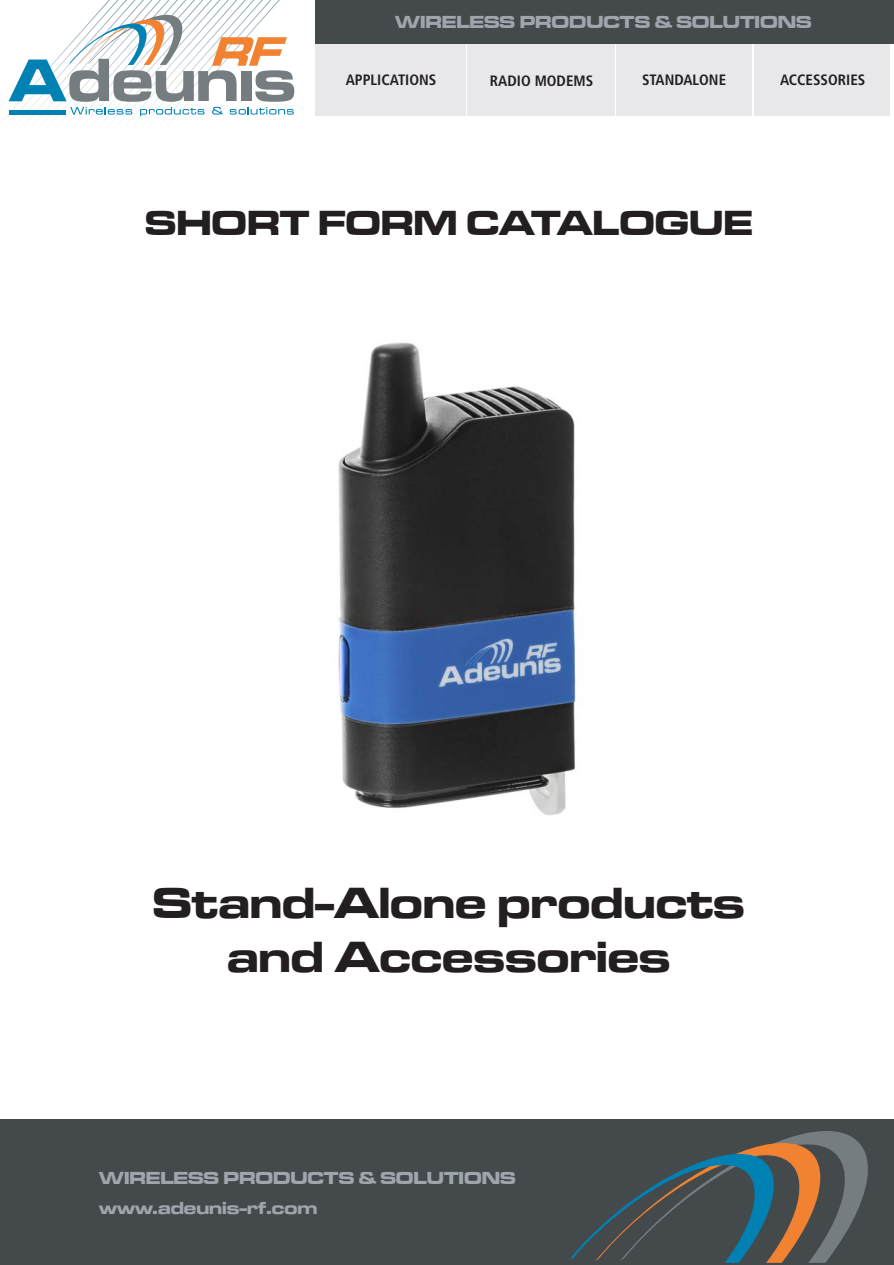
<style>
.page{position:relative;width:894px;height:1265px;background:#fff}
.page>*{position:absolute;margin:0;border:0;box-sizing:border-box;transform-origin:0 0}
.t1{font:45px/54px "ft 77";color:#231f20;text-align:center}
.t2{font:36px "ft 77";color:#231f20}
.t3{font:18px/30px "ft 77";color:#9ea5ac}
.t4{font:700 condensed 15px "Frutiger LT";color:#231f20}
</style>
<div class="page">
<img style="left:338px;top:342px;width:238px;height:473px">
<div style="left:0;top:1118px;width:894px;height:146px;background:#444a4b"></div>
<svg style="left:570px;top:1131px;width:298px;height:131px"></svg>
<div style="left:315px;top:0;width:579px;height:43px;background:#444a4b"></div>
<div style="left:315px;top:44px;width:151px;height:72px;background:#e8e8ea"></div>
<div style="left:467px;top:44px;width:148px;height:72px;background:#e8e8ea"></div>
<div style="left:616px;top:44px;width:136px;height:72px;background:#e8e8ea"></div>
<div style="left:754px;top:44px;width:135px;height:72px;background:#e8e8ea"></div>
<svg style="left:8px;top:0;width:287px;height:117px"></svg>
<p class="t3" style="left:395px;top:7px;width:418px">WIRELESS PRODUCTS &amp; SOLUTIONS</p>
<p class="t4" style="left:346px;top:71px;width:92px">APPLICATIONS</p>
<p class="t4" style="left:490px;top:72px;width:105px">RADIO MODEMS</p>
<p class="t4" style="left:642px;top:71px;width:86px">STANDALONE</p>
<p class="t4" style="left:780px;top:71px;width:87px">ACCESSORIES</p>
<h2 class="t2" style="left:145px;top:199px;width:608px">SHORT FORM CATALOGUE</h2>
<h1 class="t1" style="left:153px;top:876px;width:593px">Stand-Alone products and Accessories</h1>
<p class="t3" style="left:99px;top:1163px;width:418px">WIRELESS PRODUCTS &amp; SOLUTIONS www.adeunis-rf.com</p>
</div>
